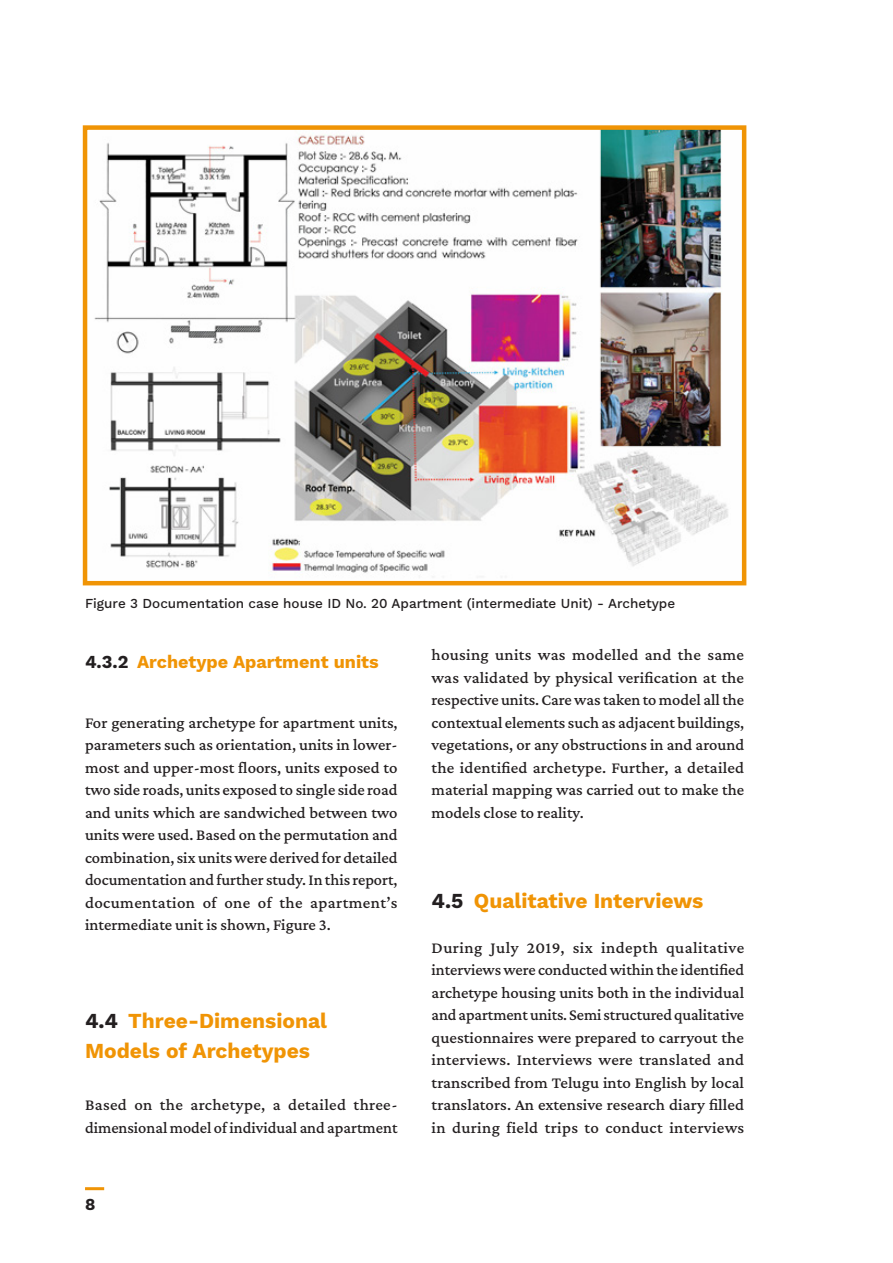
<style>
.page{position:relative;width:893px;height:1263px;background:#fff}
.page>*{position:absolute;margin:0;border:0;box-sizing:border-box;transform-origin:0 0}
.Heading_2{font:21px/30px "Work Sans";color:#f09405}
.Heading_3{font:18px "Work Sans";color:#f09405}
.t1{font:200 16.5px/22.5px "Crimson Pro";color:#231f20;text-align:justify}
.t2{font:16.5px "Work Sans";color:#231f20}
.t3{font:13.5px "Work Sans";color:#231f20}
.s1{color:#231f20}
</style>
<div class="page">
<hr style="left:85px;top:1187px;width:19px;height:3px;background:#f09405">
<img style="left:94px;top:130px;width:634px;height:443px">
<div style="left:83px;top:125px;width:663px;height:460px;border:4px solid #f09405"></div>
<p class="t3" style="left:85px;top:593px;width:592px">Figure 3 Documentation case house ID No. 20 Apartment (intermediate Unit) - Archetype</p>
<p class="Heading_3" style="left:85px;top:648px;width:295px"><span class="s1">4.3.2</span> Archetype Apartment units</p>
<p class="t1" style="left:85px;top:711px;width:314px">For generating archetype for apartment units, parameters such as orientation, units in lower&shy;most and upper-most floors, units exposed to two side roads, units exposed to single side road and units which are sandwiched between two units were used. Based on the permutation and combination, six units were derived for detailed documentation and further study. In this report, documentation of one of the apartment’s intermediate unit is shown, Figure 3.</p>
<p class="Heading_2" style="left:85px;top:1004px;width:244px"><span class="s1">4.4</span> Three-Dimensional<br>Models of Archetypes</p>
<p class="t1" style="left:85px;top:1093px;width:314px">Based on the archetype, a detailed three&shy;dimensional model of individual and apartment</p>
<p class="t2" style="left:85px;top:1191px;width:12px">8</p>
<p class="t1" style="left:432px;top:643px;width:314px">housing units was modelled and the same was validated by physical verification at the respective units. Care was taken to model all the contextual elements such as adjacent buildings, vegetations, or any obstructions in and around the identified archetype. Further, a detailed material mapping was carried out to make the models close to reality.</p>
<p class="Heading_2" style="left:432px;top:884px;width:273px"><span class="s1">4.5</span> Qualitative Interviews</p>
<p class="t1" style="left:432px;top:936px;width:314px">During July 2019, six indepth qualitative interviews were conducted within the identified archetype housing units both in the individual and apartment units. Semi structured qualitative questionnaires were prepared to carryout the interviews. Interviews were translated and transcribed from Telugu into English by local translators. An extensive research diary filled in during field trips to conduct interviews</p>
</div>
